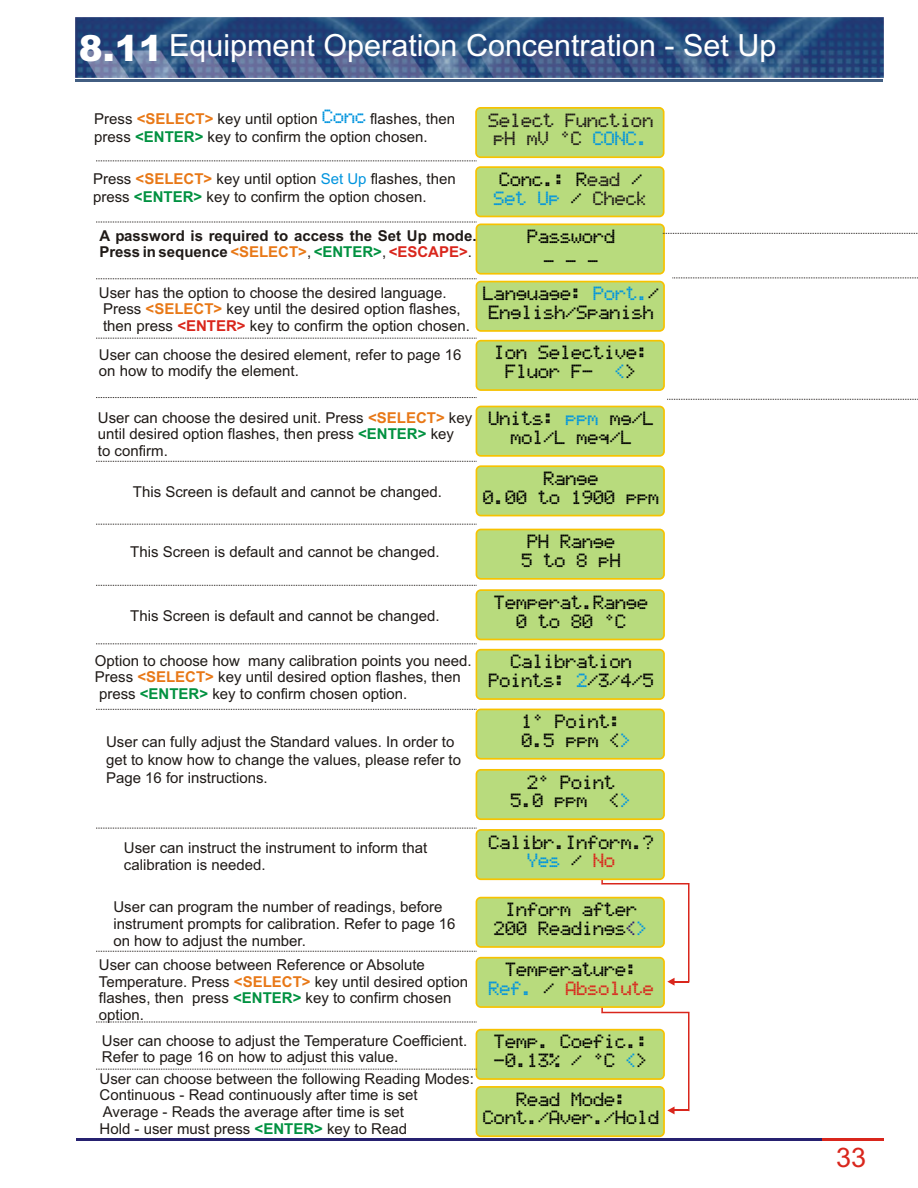
<style>
.page{position:relative;width:918px;height:1188px;background:#fff}
.page>*{position:absolute;margin:0;border:0;box-sizing:border-box;transform-origin:0 0}
.t1{font:36px "Arial";color:#fff}
.t2{font:900 36px "Arial";color:#fff}
.t3{font:30.45px "Arial";color:#fff}
.t4{font:27px "Arial";color:#d9261c}
.t5{font:18px/18.8px "Ericsson GA628";color:#000;text-align:center}
.t6{font:18px/18.8px "Ericsson GA628";color:#1f1a17;text-align:center}
.t7{font:18px "Ericsson GA628";color:#0094de}
.t8{font:15px/16.8px "Arial";color:#1f1a17}
.t9{font:700 15px/16.8px "Arial";color:#1f1a17}
.s1{font-weight:900}
.s2{color:#0094de}
.s3{color:#1f1a17}
.s4{font-weight:700;color:#009140}
.s5{font-weight:700;color:#e87817}
.s6{color:#e87817}
.s7{font-weight:400}
.s8{color:#009140}
.s9{color:#d9261c}
.s10{font-weight:700;color:#d9261c}
.s11{color:#000}
.s12{color:#291770}
</style>
<div class="page">
<svg style="left:601px;top:880px;width:89px;height:106px"></svg>
<svg style="left:601px;top:1008px;width:89px;height:106px"></svg>
<div style="left:476px;top:897px;width:189px;height:51px;background:#b8db7d;border:2px solid #f7c200;border-radius:4px"></div>
<div style="left:476px;top:957px;width:189px;height:51px;background:#b8db7d;border:2px solid #f7c200;border-radius:4px"></div>
<div style="left:476px;top:1029px;width:189px;height:51px;background:#b8db7d;border:2px solid #f7c200;border-radius:4px"></div>
<div style="left:476px;top:1086px;width:189px;height:51px;background:#b8db7d;border:2px solid #f7c200;border-radius:4px"></div>
<img style="left:75px;top:18px;width:808px;height:60px">
<hr style="left:75px;top:80px;width:808px;height:2px;background:#425e82">
<hr style="left:76px;top:1138px;width:745px;height:2px;background:#262170">
<hr style="left:822px;top:1138px;width:62px;height:2px;background:#d9261c">
<div style="left:476px;top:224px;width:189px;height:51px;background:#b8db7d;border:2px solid #f7c200;border-radius:4px"></div>
<div style="left:476px;top:281px;width:189px;height:51px;background:#b8db7d;border:2px solid #f7c200;border-radius:4px"></div>
<div style="left:476px;top:340px;width:189px;height:51px;background:#b8db7d;border:2px solid #f7c200;border-radius:4px"></div>
<div style="left:476px;top:406px;width:189px;height:51px;background:#b8db7d;border:2px solid #f7c200;border-radius:4px"></div>
<div style="left:476px;top:649px;width:189px;height:51px;background:#b8db7d;border:2px solid #f7c200;border-radius:4px"></div>
<div style="left:476px;top:465px;width:189px;height:51px;background:#b8db7d;border:2px solid #f7c200;border-radius:4px"></div>
<div style="left:476px;top:709px;width:189px;height:51px;background:#b8db7d;border:2px solid #f7c200;border-radius:4px"></div>
<div style="left:476px;top:529px;width:189px;height:51px;background:#b8db7d;border:2px solid #f7c200;border-radius:4px"></div>
<div style="left:476px;top:769px;width:189px;height:51px;background:#b8db7d;border:2px solid #f7c200;border-radius:4px"></div>
<div style="left:476px;top:829px;width:189px;height:51px;background:#b8db7d;border:2px solid #f7c200;border-radius:4px"></div>
<div style="left:476px;top:589px;width:189px;height:51px;background:#b8db7d;border:2px solid #f7c200;border-radius:4px"></div>
<div style="left:475px;top:107px;width:190px;height:51px;background:#b8db7d;border:2px solid #f7c200;border-radius:4px"></div>
<div style="left:475px;top:166px;width:190px;height:51px;background:#b8db7d;border:2px solid #f7c200;border-radius:4px"></div>
<svg style="left:96px;top:160px;width:381px;height:1px"></svg>
<svg style="left:96px;top:222px;width:381px;height:1px"></svg>
<svg style="left:96px;top:278px;width:381px;height:1px"></svg>
<svg style="left:96px;top:338px;width:381px;height:1px"></svg>
<svg style="left:96px;top:397px;width:381px;height:1px"></svg>
<svg style="left:96px;top:461px;width:381px;height:1px"></svg>
<svg style="left:663px;top:233px;width:255px;height:1px"></svg>
<svg style="left:672px;top:277px;width:246px;height:1px"></svg>
<svg style="left:667px;top:399px;width:251px;height:1px"></svg>
<svg style="left:96px;top:524px;width:381px;height:1px"></svg>
<svg style="left:96px;top:709px;width:381px;height:1px"></svg>
<svg style="left:96px;top:643px;width:381px;height:1px"></svg>
<svg style="left:96px;top:1069px;width:381px;height:1px"></svg>
<svg style="left:96px;top:1022px;width:381px;height:1px"></svg>
<svg style="left:96px;top:585px;width:381px;height:1px"></svg>
<svg style="left:96px;top:828px;width:381px;height:1px"></svg>
<svg style="left:96px;top:951px;width:381px;height:1px"></svg>
<h1 class="t1" style="left:79px;top:33px;width:452px"><span class="s1">3</span> Composição do produto</h1>
<h2 class="t3" style="left:169px;top:34px;width:609px">Equipment Operation Concentration - Set Up</h2>
<h1 class="t2" style="left:79px;top:35px;width:86px">8.11</h1>
<p class="t7" style="left:322px;top:108px;width:46px">Conc</p>
<p class="t6" style="left:488px;top:112px;width:167px">Select Function pH mV ºC <span class="s2">CONC.</span></p>
<p class="t5" style="left:499px;top:171px;width:123px">Conc.: R<span class="s3">ead</span></p>
<p class="t5" style="left:631px;top:171px;width:13px">/</p>
<p class="t5" style="left:570px;top:190px;width:13px">/</p>
<p class="t8" style="left:94px;top:112px;width:362px;line-height:17.7px;text-indent:276px">flashes, then press <span class="s4">&lt;ENTER&gt;</span> key to confirm the option chosen.</p>
<p class="t8" style="left:94px;top:112px;width:225px">Press <span class="s5">&lt;SELECT&gt;</span> key until option</p>
<p class="t8" style="left:93px;top:171px;width:364px;line-height:17.7px">Press <span class="s5">&lt;SELECT&gt;</span> key until option <span class="s2">Set Up</span> flashes, then press <span class="s4">&lt;ENTER&gt;</span> key to confirm the option chosen.</p>
<p class="t9" style="left:99px;top:228px;width:379px">A password is required to access the Set Up mode.<br>Press in sequence <span class="s6">&lt;SELECT&gt;</span><span class="s7">,</span> <span class="s8">&lt;ENTER&gt;</span> <span class="s9">&lt;ESCAPE&gt;</span><span class="s7">.</span></p>
<p class="t7" style="left:493px;top:189px;width:68px">Set Up</p>
<p class="t6" style="left:592px;top:190px;width:57px">Check</p>
<p class="t5" style="left:527px;top:229px;width:90px">Password _ _ _</p>
<p class="t5" style="left:483px;top:286px;width:101px">Language:</p>
<p class="t8" style="left:382px;top:245px;width:6px">,</p>
<p class="t8" style="left:99px;top:285px;width:372px">User has the option to choose the desired language.<br>Press <span class="s5">&lt;SELECT&gt;</span> key until the desired option flashes, then press <span class="s10">&lt;ENTER&gt;</span> key to confirm the option chosen.</p>
<p class="t8" style="left:99px;top:347px;width:364px">User can choose the desired element, refer to page 16 on how to modify the element.</p>
<p class="t8" style="left:98px;top:410px;width:376px">User can choose the desired unit. Press <span class="s5">&lt;SELECT&gt;</span> key until desired option flashes, then press <span class="s4">&lt;ENTER&gt;</span> key<br>to confirm.</p>
<p class="t8" style="left:133px;top:484px;width:311px">This Screen is default and cannot be changed.</p>
<p class="t5" style="left:488px;top:286px;width:172px;text-align:left;text-indent:105px"><span class="s2">Port.</span>/<br>English/Spanish</p>
<p class="t5" style="left:505px;top:345px;width:145px;text-align:left;text-indent:-11px">Ion Selective:<br>Fluor F-</p>
<p class="t7" style="left:615px;top:362px;width:24px">&lt;<span class="s11">&gt;</span></p>
<p class="t5" style="left:488px;top:411px;width:68px">Units:</p>
<p class="t5" style="left:510px;top:411px;width:145px;text-align:left;text-indent:99px">mg/L mol/L meq/L</p>
<p class="t7" style="left:565px;top:410px;width:35px">ppm</p>
<p class="t5" style="left:483px;top:470px;width:178px">Range<br>0.00 to 1900 ppm</p>
<p class="t8" style="left:130px;top:545px;width:311px">This Screen is default and cannot be changed.</p>
<p class="t5" style="left:521px;top:534px;width:101px">PH Range<br>5 to 8 pH</p>
<p class="t8" style="left:130px;top:609px;width:311px">This Screen is default and cannot be changed.</p>
<p class="t8" style="left:95px;top:653px;width:378px">Option to choose how many calibration points you need.<br>Press <span class="s5">&lt;SELECT&gt;</span> key until desired option flashes, then press <span class="s4">&lt;ENTER&gt;</span> key to confirm chosen option.</p>
<p class="t8" style="left:106px;top:735px;width:357px;line-height:17.7px">User can fully adjust the Standard values. In order to get to know how to change the values, please refer to<br>Page 16 for instructions.</p>
<p class="t8" style="left:124px;top:841px;width:305px">User can instruct the instrument to inform that calibration is needed.</p>
<p class="t8" style="left:113px;top:900px;width:344px">User can program the number of readings, before instrument prompts for calibration. Refer to page 16 on how to adjust the number.</p>
<p class="t8" style="left:99px;top:957px;width:371px">User can choose between Reference or Absolute Temperature. Press <span class="s5">&lt;SELECT&gt;</span> key until desired option flashes, then press <span class="s4">&lt;ENTER&gt;</span> key to confirm chosen option.</p>
<p class="t8" style="left:102px;top:1033px;width:367px">User can choose to adjust the Temperature Coefficient.<br>Refer to page 16 on how to adjust this value.</p>
<p class="t8" style="left:100px;top:1071px;width:376px">User can choose between the following Reading Modes:<br>Continuous - Read continuously after time is set Average - Reads the average after time is set<br>Hold - user must press <span class="s4">&lt;ENTER&gt;</span> key to Read</p>
<p class="t5" style="left:494px;top:594px;width:156px">Temperat.Range<br>0 to 80 ºC</p>
<p class="t5" style="left:488px;top:654px;width:167px">Calibration<br>Points: /3/4/5</p>
<p class="t7" style="left:576px;top:671px;width:13px">2</p>
<p class="t5" style="left:521px;top:714px;width:112px;text-align:left">1º Point:<br>0.5 ppm &lt;<span class="s2">&gt;</span></p>
<p class="t5" style="left:510px;top:774px;width:123px">2º Point<br>5.0 ppm &lt;<span class="s2">&gt;</span></p>
<p class="t5" style="left:488px;top:834px;width:167px">Calibr.Inform.?<br><span class="s2">Yes</span> / <span class="s9">No</span></p>
<p class="t5" style="left:494px;top:902px;width:156px">Inform after<br>200 Readings<span class="s12">&lt;</span><span class="s2">&gt;</span></p>
<p class="t5" style="left:488px;top:962px;width:167px">Temperature:<br><span class="s2">Ref.</span> / <span class="s9">Absolute</span></p>
<p class="t5" style="left:494px;top:1034px;width:156px;text-align:left">Temp. Coefic.: -0.13% / ºC &gt;</p>
<p class="t7" style="left:626px;top:1051px;width:13px">&lt;</p>
<p class="t5" style="left:483px;top:1091px;width:178px">Read Mode:<br>Cont./Aver./Hold</p>
<h3 class="t4" style="left:836px;top:1148px;width:32px">33</h3>
</div>
